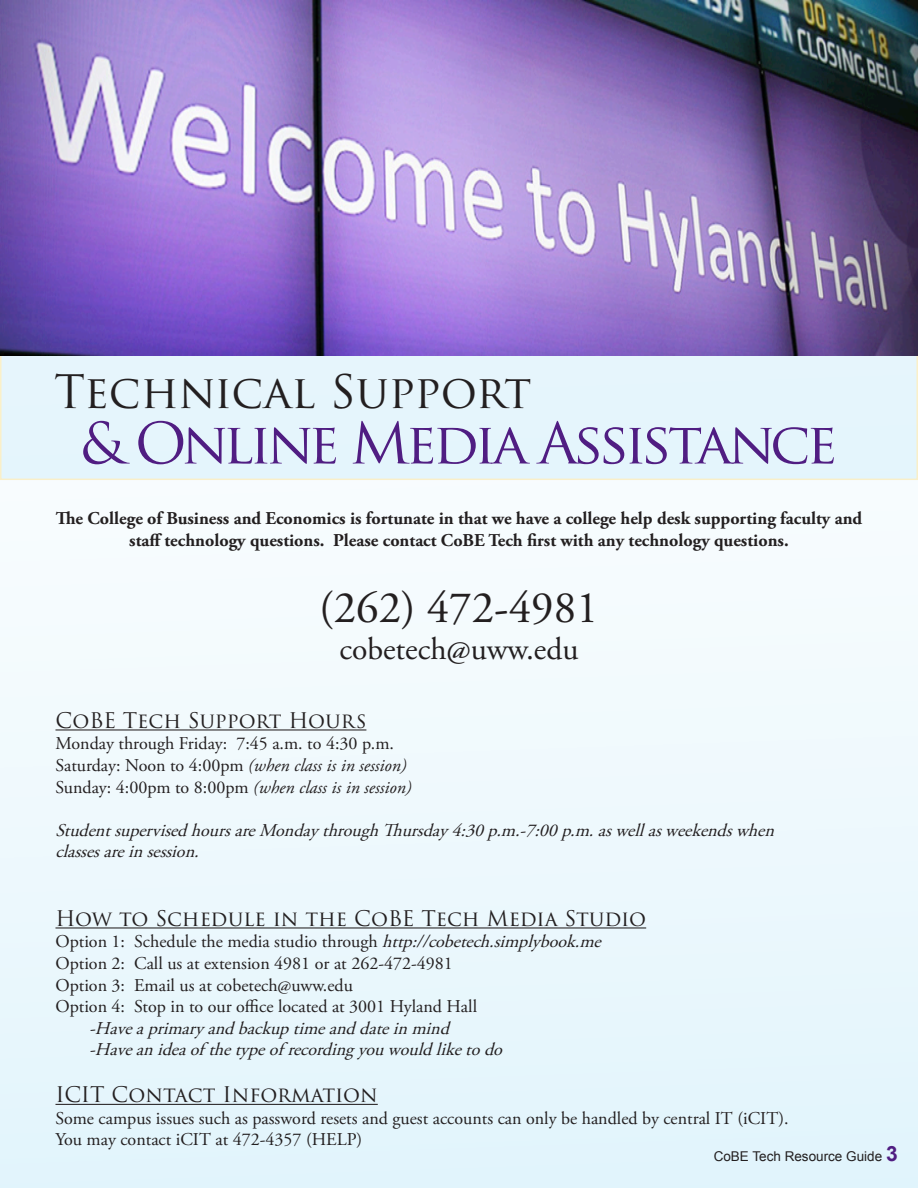
<style>
.page{position:relative;width:918px;height:1188px;background:#eef9fd}
.page>*{position:absolute;margin:0;border:0;box-sizing:border-box;transform-origin:0 0}
.tittle_3{font:55.5px "Trajan Pro";letter-spacing:-.075em;color:#501d82}
.t1{font:45px "Trajan Pro";letter-spacing:-.005em;color:#231f20}
.t2{font:45px "Adobe Garamond Pro";color:#231f20}
.t3{font:31.5px "Adobe Garamond Pro";color:#231f20}
.t4{font:21px "Trajan Pro 3";color:#231f20}
.t5{font:18px "Adobe Garamond Pro";color:#231f20}
.t6{font:italic 18px "Adobe Garamond Pro";color:#231f20}
.t7{font:700 18px/21.6px "Adobe Garamond Pro";color:#231f20;text-align:center}
.t8{font:italic 18px "Adobe Garamond Pro";color:#231f20}
.t9{font:13.5px "Arial";color:#231f20}
.s1{font-style:normal}
.s2{font-style:italic}
.s3{font-weight:700;font-size:21px;color:#501d82}
</style>
<div class="page">
<div style="left:0;top:0;width:918px;height:480px;background:#e5f5fc"></div>
<img style="left:0;top:0;width:918px;height:356px">
<img style="left:0;top:158px;width:1px;height:336px">
<hr style="left:55px;top:729px;width:311px;height:1px;background:#231f20">
<hr style="left:55px;top:927px;width:591px;height:1px;background:#231f20">
<hr style="left:55px;top:1104px;width:323px;height:1px;background:#231f20">
<p class="t1" style="left:54px;top:363px;width:479px">Technical Support</p>
<p class="tittle_3" style="left:80px;top:408px;width:759px">&amp; Online Media Assistance</p>
<p class="t7" style="left:56px;top:508px;width:808px">The College of Business and Economics is fortunate in that we have a college help desk supporting faculty and staff technology questions. Please contact CoBE Tech first with any technology questions.</p>
<p class="t2" style="left:319px;top:580px;width:281px">(262) 472-4981</p>
<p class="t3" style="left:339px;top:631px;width:241px">cobetech@uww.edu</p>
<p class="t4" style="left:55px;top:706px;width:312px">CoBE Tech Support Hours</p>
<p class="t5" style="left:55px;top:733px;width:340px">Monday through Friday: 7:45 a.m. to 4:30 p.m.</p>
<p class="t8" style="left:55px;top:755px;width:353px"><span class="s1">Saturday: Noon to 4:00pm</span> (when class is in session)</p>
<p class="t8" style="left:55px;top:776px;width:358px"><span class="s1">Sunday: 4:00pm to 8:00pm</span> (when class is in session)</p>
<p class="t6" style="left:55px;top:819px;width:726px">StudentsupervisedhoursareMondaythroughThursday4:30p.m.-7:00p.m.aswellasweekendswhen</p>
<p class="t6" style="left:55px;top:841px;width:151px">classesareinsession.</p>
<p class="t4" style="left:55px;top:904px;width:592px">How to Schedule in the CoBE Tech Media Studio</p>
<p class="t5" style="left:55px;top:931px;width:553px">Option 1: Schedule the media studio through <span class="s2">http://cobetech.simplybook.me</span></p>
<p class="t5" style="left:55px;top:953px;width:399px">Option 2: Call us at extension 4981 or at 262-472-4981</p>
<p class="t5" style="left:55px;top:974px;width:299px">Option 3: Email us at cobetech@uww.edu</p>
<p class="t5" style="left:55px;top:996px;width:423px">Option 4: Stop in to our office located at 3001 Hyland Hall</p>
<p class="t6" style="left:89px;top:1017px;width:367px">-Haveaprimaryandbackuptimeanddateinmind</p>
<p class="t6" style="left:89px;top:1039px;width:420px">-Haveanideaof thetypeof recordingyouwouldliketodo</p>
<p class="t4" style="left:55px;top:1080px;width:324px">ICIT Contact Information</p>
<p class="t5" style="left:55px;top:1107px;width:735px">Some campus issues such as password resets and guest accounts can only be handled by central IT (iCIT).</p>
<p class="t5" style="left:55px;top:1129px;width:308px">You may contact iCIT at 472-4357 (HELP)</p>
<p class="t9" style="left:714px;top:1147px;width:186px">CoBE Tech Resource Guide <span class="s3">3</span></p>
</div>
